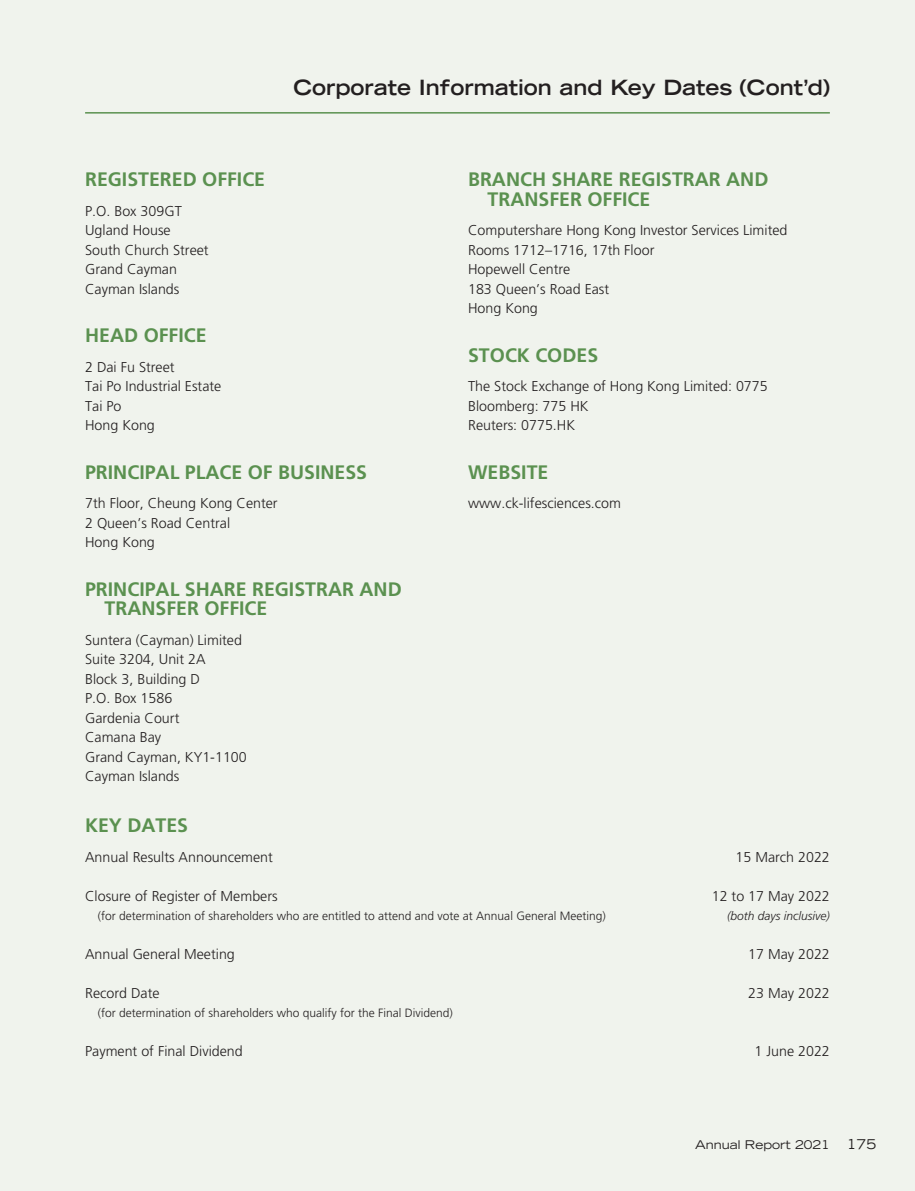
<style>
.page{position:relative;width:915px;height:1191px;background:#fff}
.page>*{position:absolute;margin:0;border:0;box-sizing:border-box;transform-origin:0 0}
.t1{font:700 expanded 21px "Trade Gothic LT Std";color:#231f20}
.t2{font:700 19.5px "Frutiger LT Std";color:#5b9150}
.t3{font:300 14.25px/19.5px "Frutiger LT Std";color:#231f20}
.t4{font:expanded 13.5px "Trade Gothic LT Std";color:#231f20}
.t5{font:300 12px "Frutiger LT Std";color:#231f20}
.t6{font:italic 300 12px "Frutiger LT Std";color:#231f20}
.t7{font:expanded 12px "Trade Gothic LT Std";color:#231f20}
</style>
<div class="page">
<div style="left:0;top:0;width:914px;height:1191px;background:#f0f3ed"></div>
<hr style="left:85px;top:112px;width:744px;height:2px;background:#5b9150">
<h1 class="t1" style="left:293px;top:74px;width:537px">Corporate Information and Key Dates (Cont’d)</h1>
<h2 class="t2" style="left:85px;top:168px;width:12px">REGISTERED</h2>
<h2 class="t2" style="left:202px;top:168px;width:45px">OFFICE</h2>
<p class="t3" style="left:85px;top:201px;width:125px">P.O. Box 309GT<br>Ugland House<br>South Church Street<br>Grand Cayman<br>Cayman Islands</p>
<h2 class="t2" style="left:85px;top:324px;width:103px">HEAD OFFICE</h2>
<p class="t3" style="left:85px;top:357px;width:138px">2 Dai Fu Street<br>Tai Po Industrial Estate<br>Tai Po<br>Hong Kong</p>
<h2 class="t2" style="left:85px;top:461px;width:22px">PRINCI</h2>
<h2 class="t2" style="left:145px;top:461px;width:157px">PAL PLACE OF BUSINESS</h2>
<p class="t3" style="left:85px;top:494px;width:194px">7th Floor, Cheung Kong Center<br>2 Queen’s Road Central<br>Hong Kong</p>
<h2 class="t2" style="left:85px;top:578px;width:22px">PRINCI</h2>
<h2 class="t2" style="left:145px;top:578px;width:119px">PAL SHARE REGISTR</h2>
<h2 class="t2" style="left:328px;top:578px;width:60px">AR AND</h2>
<h2 class="t2" style="left:85px;top:597px;width:15px">TR</h2>
<h2 class="t2" style="left:127px;top:597px;width:122px">ANSFER OFFICE</h2>
<p class="t3" style="left:85px;top:630px;width:163px">Suntera (Cayman) Limited<br>Suite 3204, U nit 2A<br>Block 3, Building D<br>P.O. Box 1586<br>Gardenia Court<br>Camana Bay<br>Grand Cayman, KY1-1100<br>Cayman Islands</p>
<h2 class="t2" style="left:468px;top:168px;width:163px">BRANCH SHARE REGISTR</h2>
<h2 class="t2" style="left:694px;top:168px;width:60px">AR AND</h2>
<h2 class="t2" style="left:468px;top:188px;width:15px">TR</h2>
<h2 class="t2" style="left:510px;top:188px;width:122px">ANSFER OFFICE</h2>
<p class="t3" style="left:468px;top:221px;width:321px">Computershare Hong Kong Investor Services Limited<br>Rooms 1712–1716, 17th Floor<br>Hopewell Centre<br>183 Queen’s Road East<br>Hong Kong</p>
<h2 class="t2" style="left:468px;top:344px;width:107px">STOCK CODES</h2>
<p class="t3" style="left:468px;top:377px;width:301px">The Stock Exchange of Hong Kong Limited: 0775<br>Bloomberg: 775 HK<br>Reuters: 0775.HK</p>
<h2 class="t2" style="left:468px;top:461px;width:53px">WEBSITE</h2>
<p class="t3" style="left:468px;top:494px;width:154px">www.ck-lifesciences.com</p>
<h2 class="t2" style="left:85px;top:813px;width:82px">KEY DATES</h2>
<p class="t3" style="left:85px;top:847px;width:189px">Annual Results Announcement</p>
<p class="t3" style="left:735px;top:847px;width:96px">15 March 2022</p>
<p class="t3" style="left:85px;top:886px;width:194px">Closure of Register of Members</p>
<p class="t5" style="left:98px;top:909px;width:509px">(for determination of shareholders who are entitled to attend and vote at Annual General Meeting)</p>
<p class="t3" style="left:711px;top:886px;width:120px">12 to 17 May 2022</p>
<p class="t6" style="left:726px;top:909px;width:104px">(both days inclusive)</p>
<p class="t3" style="left:85px;top:944px;width:151px">Annual General Meeting</p>
<p class="t3" style="left:748px;top:944px;width:83px">17 May 2022</p>
<p class="t3" style="left:85px;top:983px;width:76px">Record Date</p>
<p class="t5" style="left:98px;top:1006px;width:356px">(for determination of shareholders who qualify for the Final Dividend)</p>
<p class="t3" style="left:748px;top:983px;width:83px">23 May 2022</p>
<p class="t3" style="left:85px;top:1041px;width:159px">Payment of Final Dividend</p>
<p class="t3" style="left:754px;top:1041px;width:77px">1 June 2022</p>
<p class="t7" style="left:694px;top:1136px;width:136px">Annual Report 2021</p>
<p class="t4" style="left:846px;top:1135px;width:31px">175</p>
</div>
